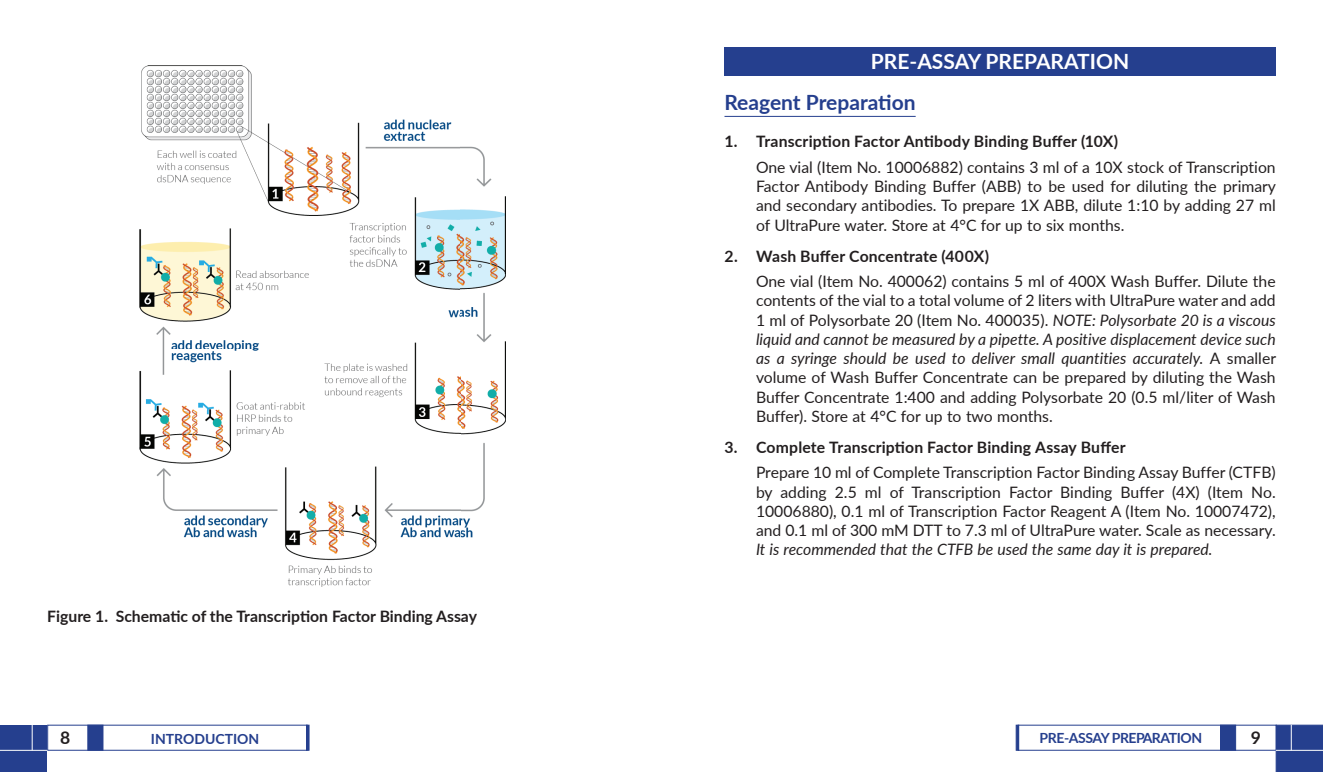
<style>
.page{position:relative;width:1323px;height:772px;background:#fff}
.page>*{position:absolute;margin:0;border:0;box-sizing:border-box;transform-origin:0 0}
.Section_Heading_-_Wh{font:700 21px "Lato";color:#fff}
.Heading_-_Pre-Assay{font:700 21px "Lato";letter-spacing:-.005em;color:#253f8e}
.t1{font:700 17.5px "Lato";color:#231f20}
.Numbered_Data{font:15.75px/19.2px "Lato";color:#231f20;text-align:justify}
.Sub_Heading_-_List{font:700 15.75px "Lato";letter-spacing:.01em;color:#231f20}
.t2{font:700 14px "Lato";letter-spacing:-.03em;color:#253f8e}
.t3{font:700 14px "Lato";color:#253f8e}
.s1{font-style:italic}
</style>
<div class="page">
<div style="left:1220px;top:724px;width:16px;height:26px;background:#253f8e;border:1px solid #253f8e"></div>
<div style="left:1016px;top:724px;width:3px;height:26px;background:#253f8e;border:1px solid #253f8e"></div>
<svg style="left:1276px;top:724px;width:47px;height:48px;background:#2b4491"></svg>
<hr style="left:1276px;top:750px;width:47px;height:1px;background:#fff">
<div style="left:0;top:724px;width:47px;height:48px;background:#253f8e"></div>
<div style="left:87px;top:724px;width:16px;height:26px;background:#253f8e;border:1px solid #253f8e"></div>
<hr style="left:306px;top:724px;width:3px;height:26px;background:#253f8e">
<svg style="left:32px;top:724px;width:1px;height:26px"></svg>
<hr style="left:0;top:750px;width:47px;height:1px;background:#fff">
<hr style="left:724px;top:116px;width:192px;height:1px;background:#253f8e">
<div style="left:724px;top:47px;width:552px;height:28px;background:#253f8e"></div>
<img style="left:140px;top:66px;width:366px;height:521px">
<p class="Sub_Heading_-_List" style="left:47px;top:604px;width:431px">Figure 1. Schematic of the Transcription Factor Binding Assay</p>
<p class="Section_Heading_-_Wh" style="left:871px;top:46px;width:260px">PRE-ASSAY PREPARATION</p>
<p class="Heading_-_Pre-Assay" style="left:724px;top:87px;width:193px">Reagent Preparation</p>
<p class="Sub_Heading_-_List" style="left:724px;top:130px;width:395px">1. Transcription Factor Antibody Binding Buffer (10X)</p>
<p class="Numbered_Data" style="left:756px;top:157px;width:522px">One vial (Item No. 10006882) contains 3 ml of a 10X stock of Transcription Factor Antibody Binding Buffer (ABB) to be used for diluting the primary and secondary antibodies. To prepare 1X ABB, dilute 1:10 by adding 27 ml of UltraPure water. Store at 4°C for up to six months.</p>
<p class="Sub_Heading_-_List" style="left:724px;top:244px;width:266px">2. Wash Buffer Concentrate (400X)</p>
<p class="Numbered_Data" style="left:756px;top:271px;width:522px">One vial (Item No. 400062) contains 5 ml of 400X Wash Buffer. Dilute the contents of the vial to a total volume of 2 liters with UltraPure water and add 1 ml of Polysorbate 20 (Item No. 400035). <span class="s1">NOTE: Polysorbate 20 is a viscous liquid and cannot be measured by a pipette. A positive displacement device such as a syringe should be used to deliver small quantities accurately.</span> A smaller volume of Wash Buffer Concentrate can be prepared by diluting the Wash Buffer Concentrate 1:400 and adding Polysorbate 20 (0.5 ml/liter of Wash Buffer). Store at 4°C for up to two months.</p>
<p class="Sub_Heading_-_List" style="left:724px;top:435px;width:403px">3. Complete Transcription Factor Binding Assay Buffer</p>
<p class="Numbered_Data" style="left:756px;top:462px;width:521px">Prepare 10 ml of Complete Transcription Factor Binding Assay Buffer (CTFB) by adding 2.5 ml of Transcription Factor Binding Buffer (4X) (Item No.<br>10006880), 0.1 ml of Transcription Factor Reagent A (Item No. 10007472), and 0.1 ml of 300 mM DTT to 7.3 ml of UltraPure water. Scale as necessary.<br><span class="s1">It is recommended that the CTFB be used the same day it is prepared.</span></p>
<p class="t1" style="left:60px;top:725px;width:12px">8</p>
<p class="t3" style="left:151px;top:728px;width:110px">INTRODUCTION</p>
<p class="t2" style="left:1040px;top:727px;width:164px">PRE-ASSAY PREPARATION</p>
<p class="t1" style="left:1251px;top:725px;width:12px">9</p>
</div>
